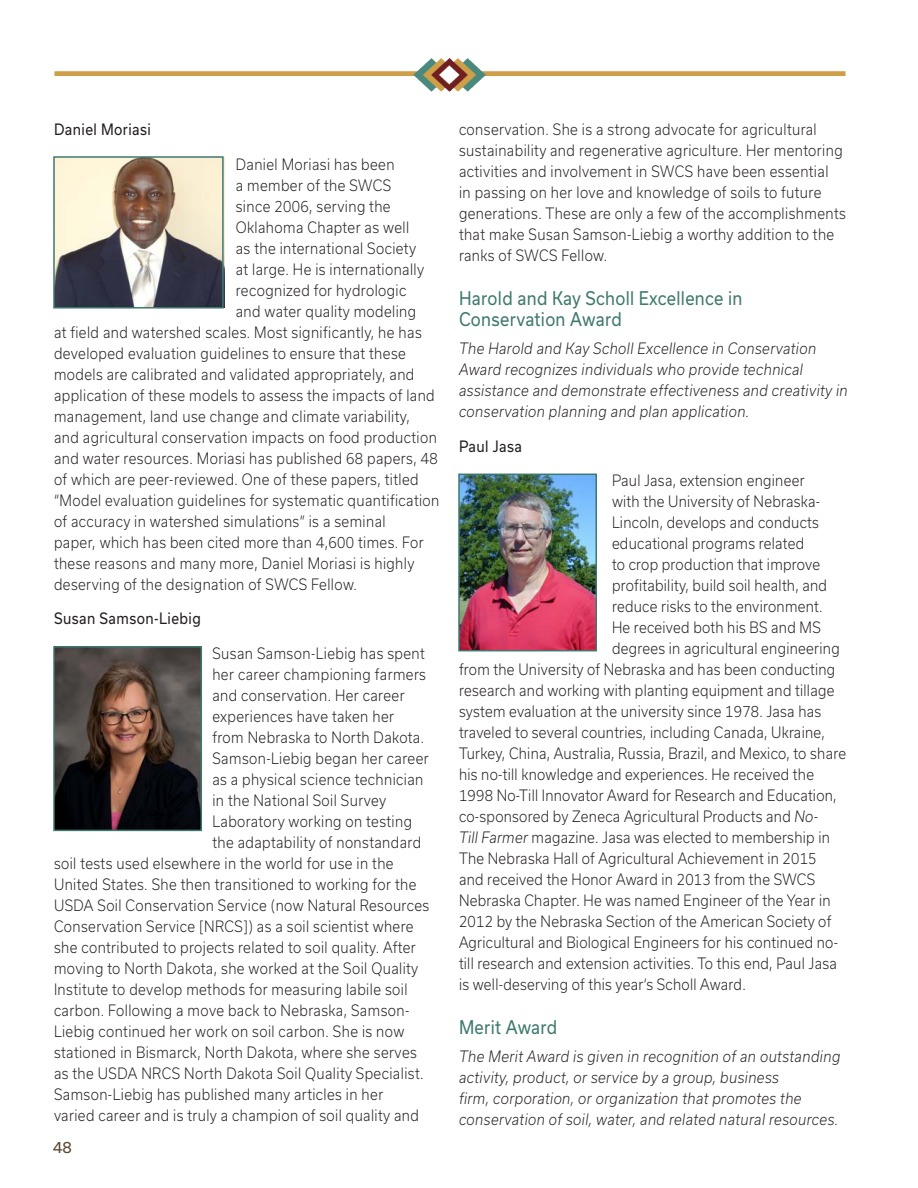
<style>
.page{position:relative;width:918px;height:1188px;background:#fff}
.page>*{position:absolute;margin:0;border:0;box-sizing:border-box;transform-origin:0 0}
.Subhead_2{font:18px/21px "Usual";letter-spacing:.02em;color:#3f796d;scale:.9 1}
.Body{font:300 15px/21px "Usual";letter-spacing:.03em;color:#231f20;scale:.9 1}
.Body-2{font:italic 300 15px/21px "Usual";letter-spacing:.03em;color:#231f20;scale:.9 1}
.Body-3{font:15px "Usual";letter-spacing:.03em;color:#231f20;scale:.9 1}
.t1{font:15px "Usual";color:#5b472e}
.s1{font-style:italic}
</style>
<div class="page">
<img style="left:54px;top:58px;width:792px;height:34px">
<img style="left:56px;top:159px;width:165px;height:147px">
<img style="left:56px;top:649px;width:143px;height:179px">
<img style="left:461px;top:477px;width:133px;height:171px">
<div style="left:53px;top:156px;width:171px;height:153px;border:2px solid #3f796d"></div>
<div style="left:53px;top:646px;width:149px;height:185px;border:2px solid #3f796d"></div>
<div style="left:458px;top:474px;width:139px;height:177px;border:2px solid #3f796d"></div>
<p class="Body-3" style="left:54px;top:121px;width:109px">Daniel Moriasi</p>
<p class="Body" style="left:236px;top:154px;width:178px">Daniel Moriasi has been</p>
<p class="Body" style="left:236px;top:175px;width:174px">a member of the SWCS</p>
<p class="Body" style="left:236px;top:196px;width:174px">since 2006, serving the</p>
<p class="Body" style="left:236px;top:217px;width:194px">Oklahoma Chapter as well</p>
<p class="Body" style="left:236px;top:238px;width:202px">as the international Society</p>
<p class="Body" style="left:236px;top:259px;width:211px">at large. He is internationally</p>
<p class="Body" style="left:236px;top:280px;width:191px">recognized for hydrologic</p>
<p class="Body" style="left:236px;top:301px;width:202px">and water quality modeling</p>
<p class="Body" style="left:54px;top:322px;width:410px">at field and watershed scales. Most significantly, he has</p>
<p class="Body" style="left:54px;top:343px;width:393px">developed evaluation guidelines to ensure that these</p>
<p class="Body" style="left:54px;top:364px;width:402px">models are calibrated and validated appropriately, and</p>
<p class="Body" style="left:54px;top:385px;width:425px">application of these models to assess the impacts of land</p>
<p class="Body" style="left:54px;top:406px;width:397px">management, land use change and climate variability,</p>
<p class="Body" style="left:54px;top:427px;width:427px">and agricultural conservation impacts on food production</p>
<p class="Body" style="left:54px;top:448px;width:428px">and water resources. Moriasi has published 68 papers, 48</p>
<p class="Body" style="left:54px;top:469px;width:407px">of which are peer-reviewed. One of these papers, titled</p>
<p class="Body" style="left:54px;top:490px;width:430px">“Model evaluation guidelines for systematic quantification</p>
<p class="Body" style="left:54px;top:511px;width:370px">of accuracy in watershed simulations” is a seminal</p>
<p class="Body" style="left:54px;top:532px;width:412px">paper, which has been cited more than 4,600 times. For</p>
<p class="Body" style="left:54px;top:553px;width:402px">these reasons and many more, Daniel Moriasi is highly</p>
<p class="Body" style="left:54px;top:574px;width:338px">deserving of the designation of SWCS Fellow.</p>
<p class="Body-3" style="left:54px;top:610px;width:165px">Susan Samson-Liebig</p>
<p class="Body" style="left:212px;top:643px;width:237px">Susan Samson-Liebig has spent</p>
<p class="Body" style="left:212px;top:664px;width:239px">her career championing farmers</p>
<p class="Body" style="left:212px;top:685px;width:215px">and conservation. Her career</p>
<p class="Body" style="left:212px;top:706px;width:203px">experiences have taken her</p>
<p class="Body" style="left:212px;top:727px;width:237px">from Nebraska to North Dakota.</p>
<p class="Body" style="left:212px;top:748px;width:242px">Samson-Liebig began her career</p>
<p class="Body" style="left:212px;top:769px;width:236px">as a physical science technician</p>
<p class="Body" style="left:212px;top:790px;width:195px">in the National Soil Survey</p>
<p class="Body" style="left:212px;top:811px;width:223px">Laboratory working on testing</p>
<p class="Body" style="left:212px;top:832px;width:234px">the adaptability of nonstandard</p>
<p class="Body" style="left:54px;top:853px;width:379px">soil tests used elsewhere in the world for use in the</p>
<p class="Body" style="left:54px;top:874px;width:404px">United States. She then transitioned to working for the</p>
<p class="Body" style="left:54px;top:895px;width:419px">USDA Soil Conservation Service (now Natural Resources</p>
<p class="Body" style="left:54px;top:916px;width:401px">Conservation Service [NRCS]) as a soil scientist where</p>
<p class="Body" style="left:54px;top:937px;width:404px">she contributed to projects related to soil quality. After</p>
<p class="Body" style="left:54px;top:958px;width:406px">moving to North Dakota, she worked at the Soil Quality</p>
<p class="Body" style="left:54px;top:979px;width:394px">Institute to develop methods for measuring labile soil</p>
<p class="Body" style="left:54px;top:1000px;width:396px">carbon. Following a move back to Nebraska, Samson-</p>
<p class="Body" style="left:54px;top:1021px;width:391px">Liebig continued her work on soil carbon. She is now</p>
<p class="Body" style="left:54px;top:1042px;width:405px">stationed in Bismarck, North Dakota, where she serves</p>
<p class="Body" style="left:54px;top:1063px;width:412px">as the USDA NRCS North Dakota Soil Quality Specialist.</p>
<p class="Body" style="left:54px;top:1084px;width:367px">Samson-Liebig has published many articles in her</p>
<p class="Body" style="left:54px;top:1105px;width:407px">varied career and is truly a champion of soil quality and</p>
<p class="t1" style="left:53px;top:1139px;width:20px">48</p>
<p class="Body" style="left:459px;top:119px;width:431px">conservation. She is a strong advocate for agricultural sustainability and regenerative agriculture. Her mentoring activities and involvement in SWCS have been essential<br>in passing on her love and knowledge of soils to future generations. These are only a few of the accomplishments that make Susan Samson-Liebig a worthy addition to the ranks of SWCS Fellow.</p>
<p class="Subhead_2" style="left:459px;top:288px;width:317px">Harold and Kay Scholl Excellence in<br>Conservation Award</p>
<p class="Body-2" style="left:459px;top:338px;width:433px">The Harold and Kay Scholl Excellence in Conservation Award recognizes individuals who provide technical assistance and demonstrate effectiveness and creativity in conservation planning and plan application.</p>
<p class="Body-3" style="left:459px;top:438px;width:72px">Paul Jasa</p>
<p class="Body" style="left:612px;top:470px;width:216px">Paul Jasa, extension engineer</p>
<p class="Body" style="left:612px;top:491px;width:233px">with the University of Nebraska-</p>
<p class="Body" style="left:612px;top:512px;width:232px">Lincoln, develops and conducts</p>
<p class="Body" style="left:612px;top:533px;width:215px">educational programs related</p>
<p class="Body" style="left:612px;top:554px;width:233px">to crop production that improve</p>
<p class="Body" style="left:612px;top:575px;width:241px">profitability, build soil health, and</p>
<p class="Body" style="left:612px;top:596px;width:235px">reduce risks to the environment.</p>
<p class="Body" style="left:612px;top:617px;width:234px">He received both his BS and MS</p>
<p class="Body" style="left:612px;top:638px;width:255px">degrees in agricultural engineering</p>
<p class="Body" style="left:459px;top:659px;width:420px">from the University of Nebraska and has been conducting</p>
<p class="Body" style="left:459px;top:680px;width:419px">research and working with planting equipment and tillage</p>
<p class="Body" style="left:459px;top:701px;width:404px">system evaluation at the university since 1978. Jasa has</p>
<p class="Body" style="left:459px;top:722px;width:408px">traveled to several countries, including Canada, Ukraine,</p>
<p class="Body" style="left:459px;top:743px;width:432px">Turkey, China, Australia, Russia, Brazil, and Mexico, to share</p>
<p class="Body" style="left:459px;top:764px;width:396px">his no-till knowledge and experiences. He received the</p>
<p class="Body" style="left:459px;top:785px;width:421px">1998 No-Till Innovator Award for Research and Education,</p>
<p class="Body" style="left:459px;top:806px;width:400px">co-sponsored by Zeneca Agricultural Products and <span class="s1">No-</span></p>
<p class="Body" style="left:459px;top:827px;width:414px"><span class="s1">Till Farmer</span> magazine. Jasa was elected to membership in</p>
<p class="Body" style="left:459px;top:848px;width:399px">The Nebraska Hall of Agricultural Achievement in 2015</p>
<p class="Body" style="left:459px;top:869px;width:397px">and received the Honor Award in 2013 from the SWCS</p>
<p class="Body" style="left:459px;top:890px;width:415px">Nebraska Chapter. He was named Engineer of the Year in</p>
<p class="Body" style="left:459px;top:911px;width:415px">2012 by the Nebraska Section of the American Society of</p>
<p class="Body" style="left:459px;top:932px;width:423px">Agricultural and Biological Engineers for his continued no-</p>
<p class="Body" style="left:459px;top:953px;width:421px">till research and extension activities. To this end, Paul Jasa</p>
<p class="Body" style="left:459px;top:974px;width:320px">is well-deserving of this year’s Scholl Award.</p>
<p class="Subhead_2" style="left:459px;top:1017px;width:111px">Merit Award</p>
<p class="Body-2" style="left:459px;top:1046px;width:425px">The Merit Award is given in recognition of an outstanding activity, product, or service by a group, business<br>firm, corporation, or organization that promotes the conservation of soil, water, and related natural resources.</p>
</div>
